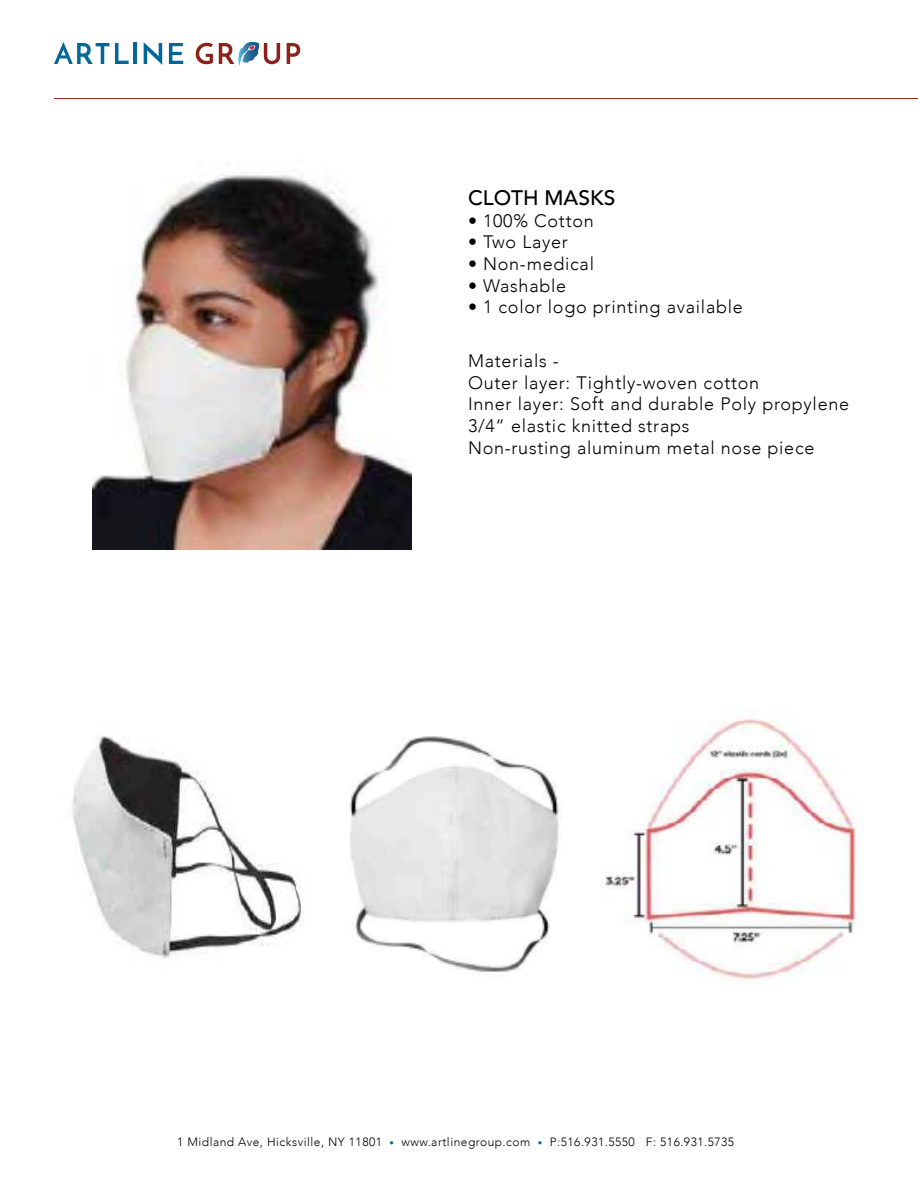
<style>
.page{position:relative;width:918px;height:1188px;background:#fff}
.page>*{position:absolute;margin:0;border:0;box-sizing:border-box;transform-origin:0 0}
.t1{font:500 21px "Avenir";color:#000}
.t2{font:300 18px/21.6px "Avenir";letter-spacing:.04em;color:#000}
.t3{font:300 12px "Avenir";letter-spacing:.04em;color:#000}
.s1{font-size:9px;color:#00679b}
</style>
<div class="page">
<svg style="left:54px;top:42px;width:55px;height:22px"></svg>
<svg style="left:115px;top:43px;width:14px;height:21px"></svg>
<hr style="left:133px;top:43px;width:4px;height:21px;background:#016799">
<svg style="left:144px;top:42px;width:18px;height:23px"></svg>
<svg style="left:169px;top:43px;width:14px;height:21px"></svg>
<svg style="left:196px;top:43px;width:17px;height:21px"></svg>
<svg style="left:287px;top:43px;width:13px;height:21px"></svg>
<svg style="left:219px;top:42px;width:61px;height:24px"></svg>
<img style="left:93px;top:164px;width:318px;height:386px">
<img style="left:72px;top:736px;width:229px;height:224px">
<img style="left:349px;top:736px;width:212px;height:236px">
<img style="left:600px;top:718px;width:263px;height:266px">
<hr style="left:54px;top:98px;width:864px;height:1px;background:#8e231d">
<p class="t1" style="left:468px;top:180px;width:149px">CLOTH MASKS</p>
<p class="t2" style="left:468px;top:210px;width:127px">• 100% Cotton</p>
<p class="t2" style="left:468px;top:231px;width:101px">• Two Layer</p>
<p class="t2" style="left:468px;top:253px;width:128px">• Non-medical</p>
<p class="t2" style="left:468px;top:275px;width:100px">• Washable</p>
<p class="t2" style="left:468px;top:296px;width:276px">• 1 color logo printing available</p>
<p class="t2" style="left:468px;top:350px;width:383px">Materials -<br>Outer layer: Tightly-woven cotton<br>Inner layer: Soft and durable Poly propylene<br>3/4” elastic knitted straps<br>Non-rusting aluminum metal nose piece</p>
<p class="t3" style="left:177px;top:1135px;width:559px">1 Midland Ave, Hicksville, NY 11801 <span class="s1">•</span> www.artlinegroup.com <span class="s1">•</span> P:516.931.5550 F: 516.931.5735</p>
</div>
